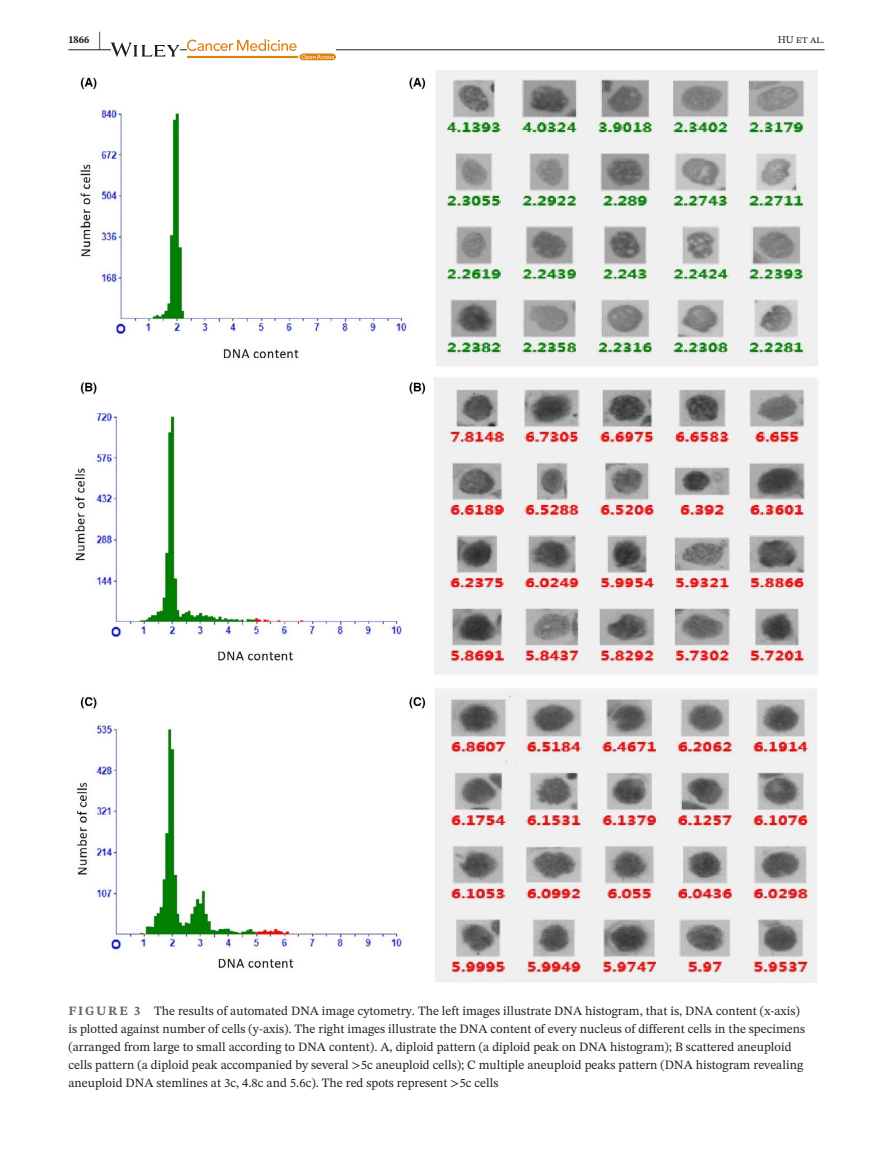
<style>
.page{position:relative;width:893px;height:1174px;background:#fff}
.page>*{position:absolute;margin:0;border:0;box-sizing:border-box;transform-origin:0 0}
.t1{font:12.75px/18px "STIX Two Text";color:#231f20}
.t2{font:10.5px "STIX Two Text";color:#231f20}
.t3{font:700 10.5px "STIX Two Text";color:#231f20}
.s1{font-size:21px}
.s2{font-weight:700;color:#636366}
</style>
<div class="page">
<hr style="left:68px;top:49px;width:756px;height:1px;background:#231f20">
<svg style="left:111px;top:43px;width:68px;height:14px"></svg>
<svg style="left:187px;top:39px;width:149px;height:21px"></svg>
<img style="left:74px;top:70px;width:744px;height:912px">
<p class="t3" style="left:68px;top:32px;width:34px">1866 <span class="s1">|</span></p>
<p class="t2" style="left:778px;top:32px;width:48px">HU et al.</p>
<p class="t1" style="left:68px;top:1001px;width:738px"><span class="s2">FIGURE 3</span> The results of automated DNA image cytometry. The left images illustrate DNA histogram, that is, DNA content (x-axis) is plotted against number of cells (y-axis). The right images illustrate the DNA content of every nucleus of different cells in the specimens (arranged from large to small according to DNA content). A, diploid pattern (a diploid peak on DNA histogram); B scattered aneuploid cells pattern (a diploid peak accompanied by several &gt;5c aneuploid cells); C multiple aneuploid peaks pattern (DNA histogram revealing aneuploid DNA stemlines at 3c, 4.8c and 5.6c). The red spots represent &gt;5c cells</p>
</div>
